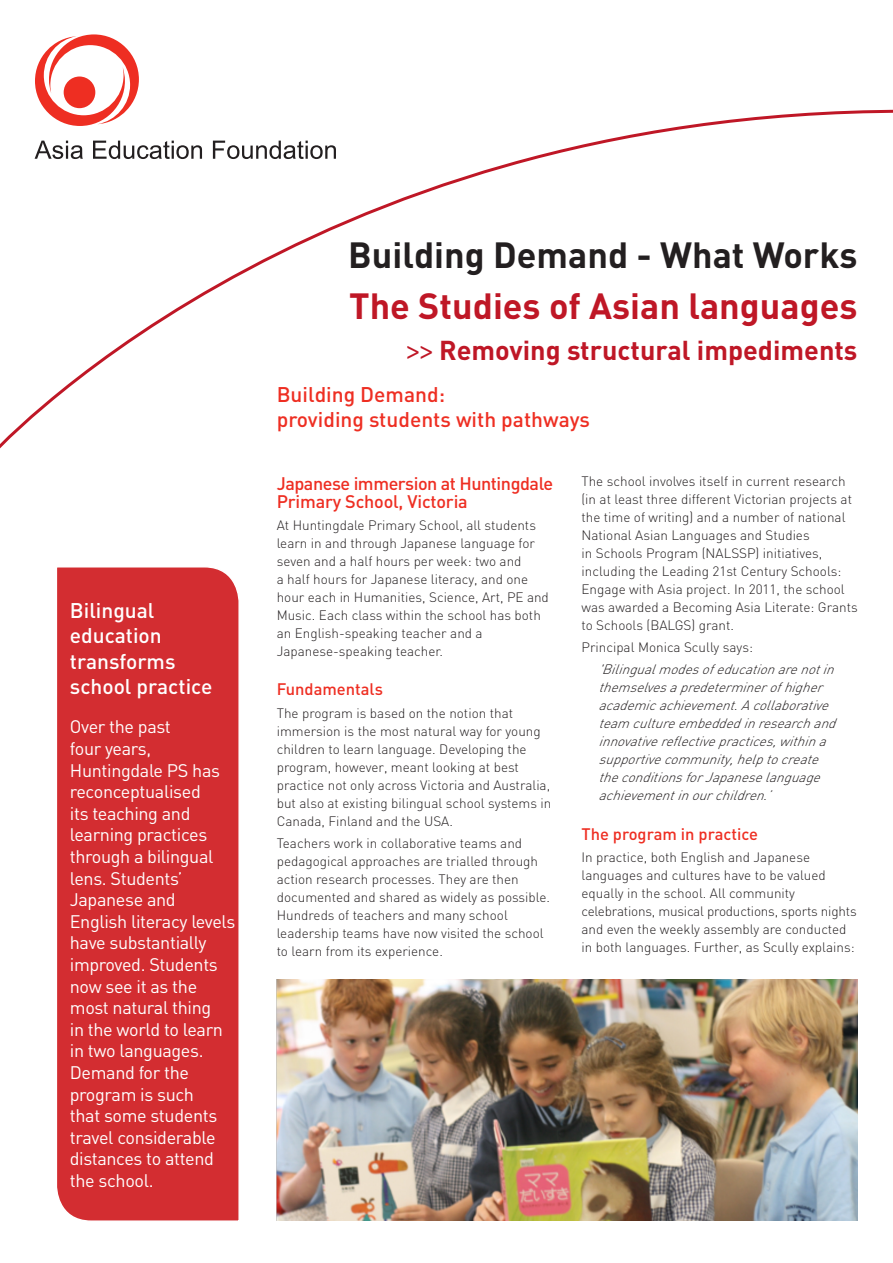
<style>
.page{position:relative;width:893px;height:1263px;background:#fff}
.page>*{position:absolute;margin:0;border:0;box-sizing:border-box;transform-origin:0 0}
.t1{font:700 36px "DIN";color:#bf1726}
.t2{font:700 36px "DIN";color:#231f20}
.t3{font:700 27px "DIN";color:#bf1726}
.A4_flyer_intro_text{font:500 21px "DIN";color:#ee2e22}
.Subscribe_line{font:500 21px/25.2px "DIN";color:#fff}
.Subscribe_line-2{font:18px/21.6px "DIN";letter-spacing:-.02em;color:#fff}
.A4_flyer_dot_points{font:500 18px/18px "DIN";letter-spacing:-.025em;color:#ee2e22}
.A4_flyer_dot_points-2{font:500 16.5px "DIN";color:#ee2e22}
.A4_flyer_body_copy{font:300 13.5px/18px "DIN";color:#231f20}
.A4_flyer_dot_points-3{font:italic 300 13.5px/18px "DIN";color:#231f20}
.s1{font-family:"Calibri";font-weight:400}
</style>
<div class="page">
<svg style="left:0;top:109px;width:893px;height:340px"></svg>
<svg style="left:35px;top:141px;width:301px;height:18px"></svg>
<svg style="left:35px;top:34px;width:104px;height:92px"></svg>
<div style="left:325px;top:238px;width:532px;height:195px;background:#fff"></div>
<div style="left:57px;top:567px;width:182px;height:654px;background:#d32d31"></div>
<img style="left:277px;top:979px;width:581px;height:241px">
<p class="Subscribe_line" style="left:70px;top:597px;width:144px">Bilingual education transforms school practice</p>
<p class="Subscribe_line-2" style="left:70px;top:716px;width:167px">Over the past<br>four years,<br>Huntingdale PS has reconceptualised<br>its teaching and learning practices through a bilingual lens. Students’<br>Japanese and<br>English literacy levels have substantially improved. Students now see it as the most natural thing<br>in the world to learn in two languages.<br>Demand for the program is such<br>that some students travel considerable distances to attend the school.</p>
<h1 class="t2" style="left:348px;top:231px;width:511px">Building Demand - What Works</h1>
<h1 class="t1" style="left:349px;top:283px;width:510px">The Studies of Asian languages</h1>
<h2 class="t3" style="left:406px;top:333px;width:453px"><span class="s1">&gt;&gt;</span> Removing structural impediments</h2>
<p class="A4_flyer_intro_text" style="left:277px;top:381px;width:170px">Building Demand:</p>
<p class="A4_flyer_intro_text" style="left:277px;top:406px;width:315px">providing students with pathways</p>
<p class="A4_flyer_dot_points" style="left:277px;top:474px;width:278px">Japanese immersion at Huntingdale<br>Primary School, Victoria</p>
<p class="A4_flyer_body_copy" style="left:277px;top:516px;width:274px">At Huntingdale Primary School, all students learn in and through Japanese language for seven and a half hours per week: two and<br>a half hours for Japanese literacy, and one hour each in Humanities, Science, Art, PE and Music. Each class within the school has both an English-speaking teacher and a</p>
<p class="A4_flyer_body_copy" style="left:277px;top:642px;width:168px">Japanese-speaking teacher.</p>
<p class="A4_flyer_dot_points-2" style="left:277px;top:679px;width:108px">Fundamentals</p>
<p class="A4_flyer_body_copy" style="left:277px;top:704px;width:276px">The program is based on the notion that immersion is the most natural way for young children to learn language. Developing the program, however, meant looking at best practice not only across Victoria and Australia, but also at existing bilingual school systems in Canada, Finland and the USA.</p>
<p class="A4_flyer_body_copy" style="left:277px;top:834px;width:275px">Teachers work in collaborative teams and pedagogical approaches are trialled through action research processes. They are then documented and shared as widely as possible.<br>Hundreds of teachers and many school leadership teams have now visited the school to learn from its experience.</p>
<p class="A4_flyer_body_copy" style="left:581px;top:472px;width:278px">The school involves itself in current research (in at least three different Victorian projects at the time of writing) and a number of national National Asian Languages and Studies<br>in Schools Program (NALSSP) initiatives, including the Leading 21st Century Schools:<br>Engage with Asia project. In 2011, the school was awarded a Becoming Asia Literate: Grants to Schools (BALGS) grant.</p>
<p class="A4_flyer_body_copy" style="left:581px;top:638px;width:173px">Principal Monica Scully says:</p>
<p class="A4_flyer_dot_points-3" style="left:598px;top:660px;width:244px">'Bilingualmodesofeducationarenotin themselvesapredeterminerofhigher academicachievement.Acollaborative team cultureembeddedinresearchand innovativereflectivepractices,withina supportivecommunity,helptocreate theconditionsforJapaneselanguage achievementinourchildren.’</p>
<p class="A4_flyer_dot_points-2" style="left:581px;top:823px;width:178px">The program in practice</p>
<p class="A4_flyer_body_copy" style="left:581px;top:848px;width:277px">In practice, both English and Japanese languages and cultures have to be valued equally in the school. All community celebrations, musical productions, sports nights and even the weekly assembly are conducted in both languages. Further, as Scully explains:</p>
</div>
